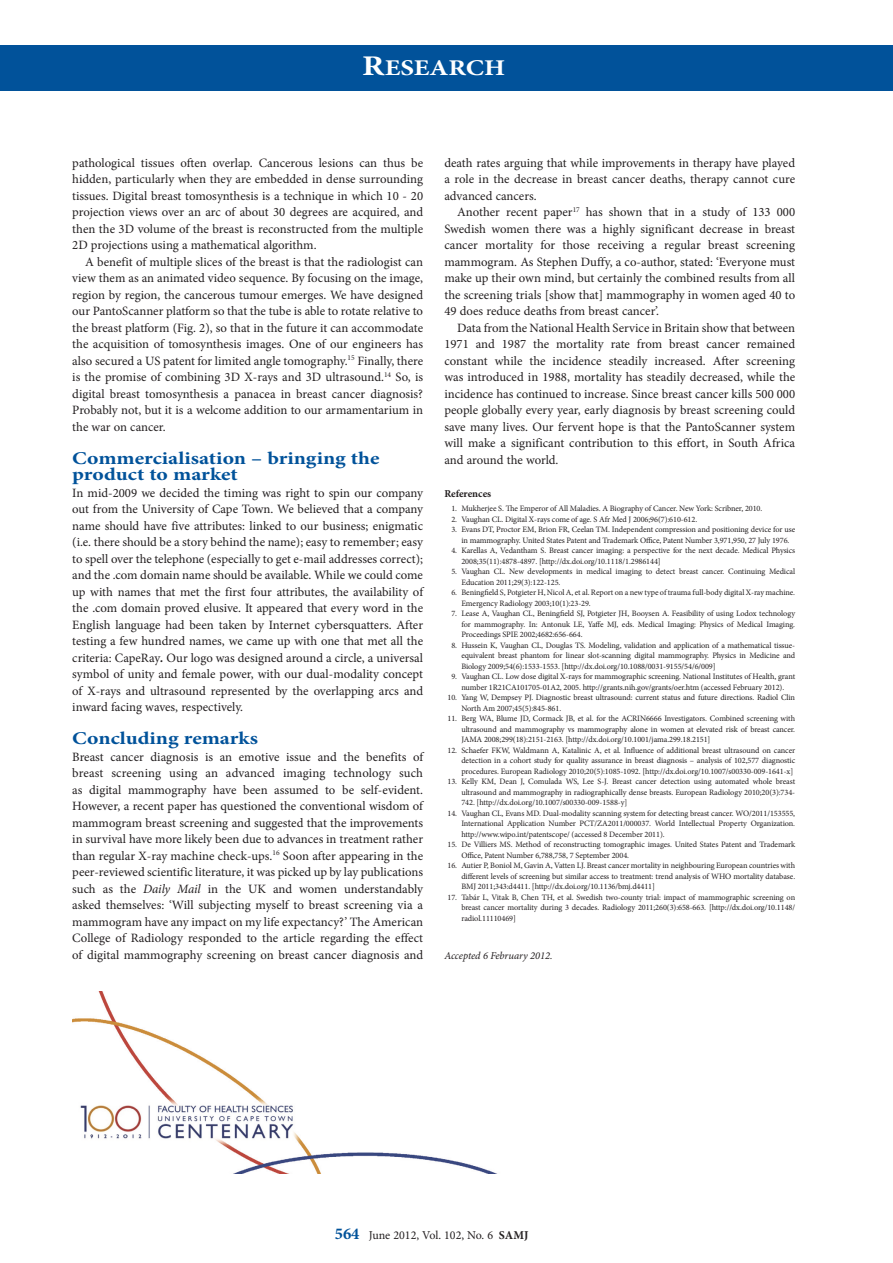
<style>
.page{position:relative;width:893px;height:1263px;background:#fff}
.page>*{position:absolute;margin:0;border:0;box-sizing:border-box;transform-origin:0 0}
.t1{font:700 22.5px "Minion Pro";color:#fff;scale:1.2 1}
.B_HEAD_BLUE{font:700 18px/16.5px "Minion Pro";color:#01529a;scale:1.2 1}
.BODY_TEXT_1ST_PARAGR{font:12.75px/16.5px "Minion Pro";color:#231f20;text-align:justify}
.BODY_TEXT_INDENT{font:12.75px/16.5px "Minion Pro";letter-spacing:-.005em;color:#231f20;text-align:justify}
.t2{font:12px "Minion Pro";color:#231f20}
.ACCEPTED{font:italic 10.5px "Minion Pro";letter-spacing:-.005em;color:#231f20}
.REFERENCE_HEADING{font:700 10.5px "Minion Pro";letter-spacing:-.005em;color:#231f20}
.t3{font:8.25px/10.5px "Minion Pro";letter-spacing:-.01em;color:#231f20;text-align:justify}
.s1{font-size:28.5px}
.s2{font-weight:700;font-style:italic}
.s3{font-style:italic}
.s4{font-weight:700;font-size:16.5px;color:#01529a}
.s5{font-weight:700}
</style>
<div class="page">
<div style="left:0;top:45px;width:893px;height:45px;background:#01529a"></div>
<img style="left:72px;top:992px;width:423px;height:181px">
<h1 class="t1" style="left:362px;top:52px;width:121px"><span class="s1">R</span>ESEARCH</h1>
<p class="BODY_TEXT_1ST_PARAGR" style="left:72px;top:154px;width:352px">pathological tissues often overlap. Cancerous lesions can thus be hidden, particularly when they are embedded in dense surrounding tissues. Digital breast tomosynthesis is a technique in which 10 - 20 projection views over an arc of about 30 degrees are acquired, and then the 3D volume of the breast is reconstructed from the multiple 2D projections using a mathematical algorithm.</p>
<p class="BODY_TEXT_INDENT" style="left:72px;top:253px;width:352px;text-indent:13px">A benefit of multiple slices of the breast is that the radiologist can view them as an animated video sequence. By focusing on the image, region by region, the cancerous tumour emerges. We have designed our PantoScanner platform so that the tube is able to rotate relative to the breast platform (Fig. 2), so that in the future it can accommodate the acquisition of tomosynthesis images. One of our engineers has also secured a US patent for limited angle tomography.<sup>15</sup> Finally, there is the promise of combining 3D X-rays and 3D ultrasound.<sup>14</sup> So, is digital breast tomosynthesis a panacea in breast cancer diagnosis?<br>Probably not, but it is a welcome addition to our armamentarium in the war on cancer.</p>
<p class="B_HEAD_BLUE" style="left:72px;top:449px;width:258px">Commercialisation – bringing the product to market</p>
<p class="BODY_TEXT_1ST_PARAGR" style="left:72px;top:484px;width:352px">In mid-2009 we decided the timing was right to spin our company out from the University of Cape Town. We believed that a company name should have five attributes: linked to our business; enigmatic (i.e. there should be a story behind the name); easy to remember; easy to spell over the telephone (especially to get e-mail addresses correct); and the .com domain name should be available. While we could come up with names that met the first four attributes, the availability of the .com domain proved elusive. It appeared that every word in the English language had been taken by Internet cybersquatters. After testing a few hundred names, we came up with one that met all the criteria: CapeRay<span class="s2">.</span> Our logo was designed around a circle, a universal symbol of unity and female power, with our dual-modality concept of X-rays and ultrasound represented by the overlapping arcs and inward facing waves, respectively.</p>
<p class="B_HEAD_BLUE" style="left:72px;top:730px;width:156px">Concluding remarks</p>
<p class="BODY_TEXT_1ST_PARAGR" style="left:72px;top:748px;width:352px">Breast cancer diagnosis is an emotive issue and the benefits of breast screening using an advanced imaging technology such as digital mammography have been assumed to be self-evident.<br>However, a recent paper has questioned the conventional wisdom of mammogram breast screening and suggested that the improvements in survival have more likely been due to advances in treatment rather than regular X-ray machine check-ups.<sup>16</sup> Soon after appearing in the peer-reviewed scientific literature, it was picked up by lay publications such as the <span class="s3">Daily Mail</span> in the UK and women understandably asked themselves: ‘Will subjecting myself to breast screening via a mammogram have any impact on my life expectancy?’ The American College of Radiology responded to the article regarding the effect of digital mammography screening on breast cancer diagnosis and</p>
<p class="BODY_TEXT_1ST_PARAGR" style="left:444px;top:154px;width:352px">death rates arguing that while improvements in therapy have played a role in the decrease in breast cancer deaths, therapy cannot cure advanced cancers.</p>
<p class="BODY_TEXT_INDENT" style="left:444px;top:204px;width:352px;text-indent:13px">Another recent paper<sup>17</sup> has shown that in a study of 133 000<br>Swedish women there was a highly significant decrease in breast cancer mortality for those receiving a regular breast screening mammogram. As Stephen Duffy, a co-author, stated: ‘Everyone must make up their own mind, but certainly the combined results from all the screening trials [show that] mammography in women aged 40 to 49 does reduce deaths from breast cancer’.</p>
<p class="BODY_TEXT_INDENT" style="left:444px;top:319px;width:352px;text-indent:13px">Data from the National Health Service in Britain show that between 1971 and 1987 the mortality rate from breast cancer remained constant while the incidence steadily increased. After screening was introduced in 1988, mortality has steadily decreased, while the incidence has continued to increase. Since breast cancer kills 500 000 people globally every year, early diagnosis by breast screening could save many lives. Our fervent hope is that the PantoScanner system will make a significant contribution to this effort, in South Africa and around the world.</p>
<p class="REFERENCE_HEADING" style="left:444px;top:486px;width:48px">References</p>
<p class="t3" style="left:451px;top:503px;width:312px">1. Mukherjee S. The Emperor of All Maladies. A Biography of Cancer. New York: Scribner, 2010.</p>
<p class="t3" style="left:451px;top:514px;width:247px">2. Vaughan CL. Digital X-rays come of age. S Afr Med J 2006;96(7):610-612.</p>
<p class="t3" style="left:451px;top:524px;width:345px;text-align:center">3. Evans DT, Proctor EM, Brion FR, Ceelan TM. Independent compression and positioning device for use in mammography. United States Patent and Trademark Office, Patent Number 3,971,950, 27 July 1976.</p>
<p class="t3" style="left:461px;top:545px;width:335px;text-indent:-10px">4. Karellas A, Vedantham S. Breast cancer imaging: a perspective for the next decade. Medical Physics<br>2008;35(11):4878-4897. [http://dx.doi.org/10.1118/1.2986144]</p>
<p class="t3" style="left:461px;top:566px;width:335px;text-indent:-10px">5. Vaughan CL. New developments in medical imaging to detect breast cancer. Continuing Medical<br>Education 2011;29(3):122-125.</p>
<p class="t3" style="left:461px;top:587px;width:335px;text-indent:-10px">6. Beningfield S, Potgieter H, Nicol A, et al. Report on a new type of trauma full-body digital X-ray machine.<br>Emergency Radiology 2003;10(1):23-29.</p>
<p class="t3" style="left:461px;top:608px;width:335px;text-indent:-10px">7. Lease A, Vaughan CL, Beningfield SJ, Potgieter JH, Booysen A. Feasibility of using Lodox technology for mammography. In: Antonuk LE, Yaffe MJ, eds. Medical Imaging: Physics of Medical Imaging.<br>Proceedings SPIE 2002;4682:656-664.</p>
<p class="t3" style="left:461px;top:640px;width:335px;text-indent:-10px">8. Hussein K, Vaughan CL, Douglas TS. Modeling, validation and application of a mathematical tissue&shy;equivalent breast phantom for linear slot-scanning digital mammography. Physics in Medicine and Biology 2009;54(6):1533-1553. [http://dx.doi.org/10.1088/0031-9155/54/6/009]</p>
<p class="t3" style="left:451px;top:671px;width:345px;text-align:center">9. Vaughan CL. Low dose digital X-rays for mammographic screening. National Institutes of Health, grant number 1R21CA101705-01A2, 2005. http://grants.nih.gov/grants/oer.htm (accessed February 2012).</p>
<p class="t3" style="left:461px;top:692px;width:335px;text-indent:-14px">10. Yang W, Dempsey PJ. Diagnostic breast ultrasound: current status and future directions. Radiol Clin<br>North Am 2007;45(5):845-861.</p>
<p class="t3" style="left:461px;top:713px;width:335px;text-indent:-14px">11. Berg WA, Blume JD, Cormack JB, et al. for the ACRIN6666 Investigators. Combined screening with ultrasound and mammography vs mammography alone in women at elevated risk of breast cancer.<br>JAMA 2008;299(18):2151-2163. [http://dx.doi.org/10.1001/jama.299.18.2151]</p>
<p class="t3" style="left:461px;top:745px;width:335px;text-indent:-14px">12. Schaefer FKW, Waldmann A, Katalinic A, et al. Influence of additional breast ultrasound on cancer detection in a cohort study for quality assurance in breast diagnosis – analysis of 102,577 diagnostic procedures. European Radiology 2010;20(5):1085-1092. [http://dx.doi.org/10.1007/s00330-009-1641-x]</p>
<p class="t3" style="left:461px;top:776px;width:335px;text-indent:-14px">13. Kelly KM, Dean J, Comulada WS, Lee S-J. Breast cancer detection using automated whole breast ultrasound and mammography in radiographically dense breasts. European Radiology 2010;20(3):734- 742. [http://dx.doi.org/10.1007/s00330-009-1588-y]</p>
<p class="t3" style="left:461px;top:808px;width:335px;text-indent:-14px">14. Vaughan CL, Evans MD. Dual-modality scanning system for detecting breast cancer. WO/2011/153555, International Application Number PCT/ZA2011/000037. World Intellectual Property Organization. http://www.wipo.int/patentscope/ (accessed 8 December 2011).</p>
<p class="t3" style="left:461px;top:839px;width:335px;text-indent:-14px">15. De Villiers MS. Method of reconstructing tomographic images. United States Patent and Trademark<br>Office, Patent Number 6,788,758, 7 September 2004.</p>
<p class="t3" style="left:461px;top:860px;width:335px;text-indent:-14px">16. Autier P, Boniol M, Gavin A, Vatten LJ. Breast cancer mortality in neighbouring European countries with different levels of screening but similar access to treatment: trend analysis of WHO mortality database.<br>BMJ 2011;343:d4411. [http://dx.doi.org/10.1136/bmj.d4411]</p>
<p class="t3" style="left:461px;top:892px;width:335px;text-indent:-14px">17. Tabár L, Vitak B, Chen TH, et al. Swedish two-county trial: impact of mammographic screening on breast cancer mortality during 3 decades. Radiology 2011;260(3):658-663. [http://dx.doi.org/10.1148/ radiol.11110469]</p>
<p class="ACCEPTED" style="left:444px;top:948px;width:110px">Accepted 6 February 2012.</p>
<p class="t2" style="left:335px;top:1227px;width:195px"><span class="s4">564</span> June 2012, Vol. 102, No. 6 <span class="s5">SAMJ</span></p>
</div>
